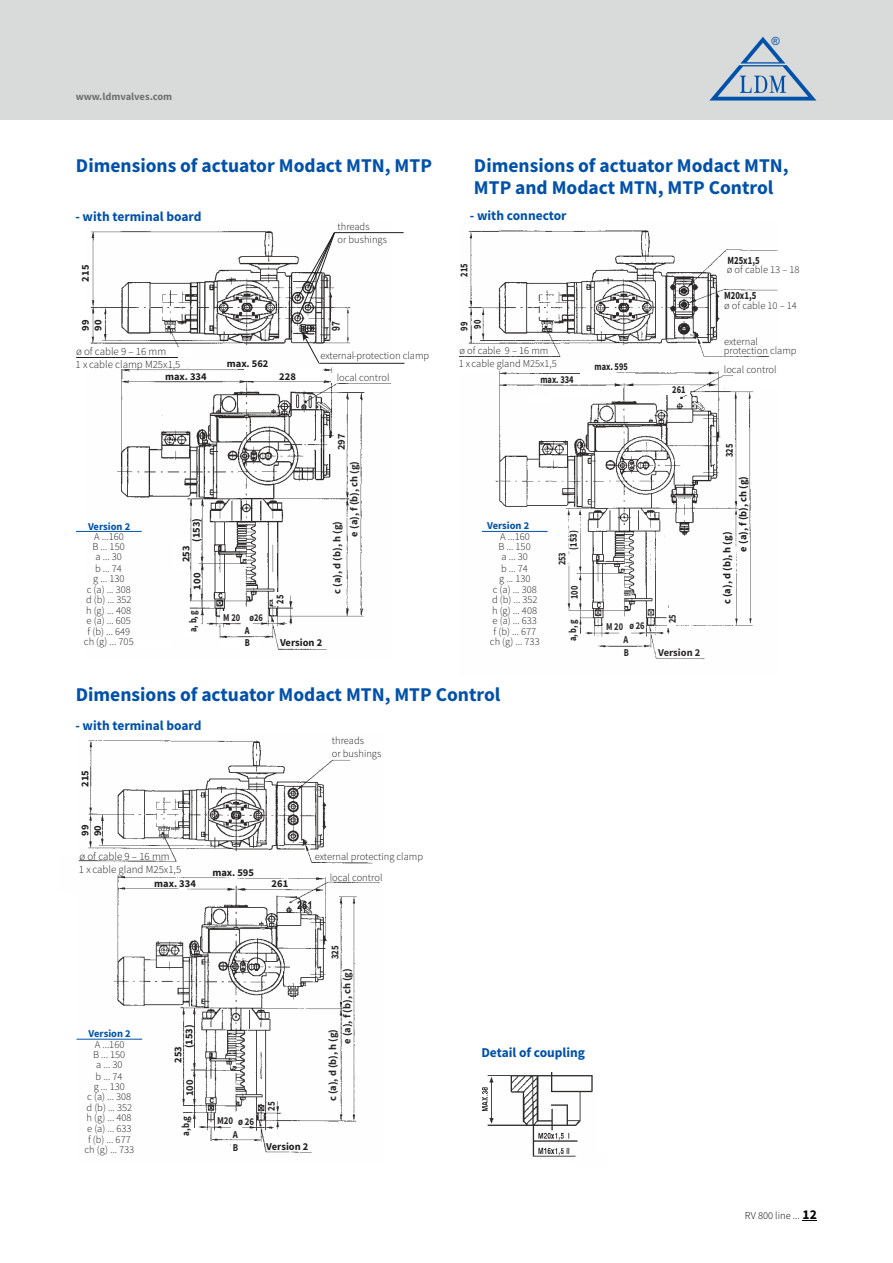
<style>
.page{position:relative;width:893px;height:1263px;background:#fff}
.page>*{position:absolute;margin:0;border:0;box-sizing:border-box;transform-origin:0 0}
.t1{font:700 19.5px/22px "Source Sans Pro";color:#0051aa}
.t2{font:700 13.5px "Source Sans Pro";color:#0051aa}
.t3{font:11.25px "Arial";color:#00208c}
.t4{font:300 10.95px "Source Sans Pro";color:#201f20}
.t5{font:700 10.95px "Source Sans Pro";color:#201f20;scale:.8 1}
.t6{font:700 10.95px "Arial";color:#201f20;scale:.85 1}
.t7{font:700 10.95px "Arial";color:#201f20;scale:.8 1}
.t8{font:300 10.5px/10.5px "Source Sans Pro";color:#231f20}
.t9{font:300 10.5px/8.7px "Source Sans Pro";color:#201f20}
.t10{font:700 10.5px/12.8px "Source Sans Pro";color:#201f20}
.t11{font:700 10.5px/17px "Source Sans Pro";color:#2b2a29}
.t12{font:700 10.5px/12.1px "Source Sans Pro";color:#201f20;scale:.8 1}
.t13{font:700 10.5px/14px "Source Sans Pro";color:#2b2a29;scale:.8 1}
.t14{font:700 10.5px "Source Sans Pro";color:#0051aa}
.t15{font:700 10.5px/12.3px "Source Sans Pro";color:#2b2a29;scale:.85 1}
.t16{font:700 10.5px "Source Sans Pro";color:#727271}
.t17{font:300 10.5px "Source Sans Pro";color:#000}
.s1{font-weight:700;font-size:13.5px}
</style>
<div class="page">
<img style="left:77px;top:740px;width:303px;height:413px">
<img style="left:85px;top:231px;width:305px;height:419px">
<img style="left:460px;top:230px;width:318px;height:430px">
<div style="left:0;top:0;width:893px;height:119px;background:#d9dada"></div>
<svg style="left:709px;top:37px;width:108px;height:64px"></svg>
<img style="left:482px;top:1072px;width:111px;height:85px">
<svg style="left:571px;top:1154px;width:22px;height:3px"></svg>
<div style="left:392px;top:362px;width:100px;height:10px;background:#fff"></div>
<svg style="left:302px;top:332px;width:88px;height:32px"></svg>
<div style="left:121px;top:640px;width:49px;height:9px;background:#fff"></div>
<div style="left:220px;top:611px;width:21px;height:12px;background:#fff"></div>
<div style="left:327px;top:439px;width:12px;height:15px;background:#fff"></div>
<div style="left:221px;top:638px;width:38px;height:9px;background:#fff"></div>
<div style="left:183px;top:610px;width:11px;height:27px;background:#fff"></div>
<div style="left:173px;top:541px;width:11px;height:28px;background:#fff"></div>
<div style="left:331px;top:312px;width:9px;height:29px;background:#fff"></div>
<div style="left:244px;top:369px;width:79px;height:11px;background:#fff"></div>
<div style="left:137px;top:372px;width:77px;height:9px;background:#fff"></div>
<div style="left:273px;top:592px;width:10px;height:14px;background:#fff"></div>
<svg style="left:297px;top:232px;width:107px;height:87px"></svg>
<div style="left:76px;top:359px;width:101px;height:9px;background:#fff"></div>
<div style="left:89px;top:347px;width:101px;height:9px;background:#fff"></div>
<div style="left:331px;top:373px;width:67px;height:9px;background:#fff"></div>
<div style="left:46px;top:347px;width:126px;height:11px;background:#fff"></div>
<hr style="left:76px;top:357px;width:102px;height:1px;background:#201f20">
<svg style="left:319px;top:359px;width:86px;height:7px"></svg>
<hr style="left:319px;top:363px;width:85px;height:1px;background:#201f20">
<div style="left:530px;top:396px;width:21px;height:6px;background:#fff"></div>
<hr style="left:482px;top:531px;width:66px;height:1px;background:#0051aa">
<div style="left:733px;top:376px;width:71px;height:11px;background:#fff"></div>
<div style="left:580px;top:374px;width:55px;height:9px;background:#fff"></div>
<div style="left:660px;top:385px;width:30px;height:10px;background:#fff"></div>
<div style="left:548px;top:386px;width:44px;height:9px;background:#fff"></div>
<div style="left:667px;top:609px;width:9px;height:19px;background:#fff"></div>
<hr style="left:76px;top:531px;width:66px;height:1px;background:#0051aa">
<hr style="left:77px;top:1039px;width:65px;height:1px;background:#0051aa">
<svg style="left:802px;top:1220px;width:15px;height:1px"></svg>
<p class="t16" style="left:76px;top:92px;width:98px">www.ldmvalves.com</p>
<h1 class="t1" style="left:76px;top:156px;width:357px">Dimensions of actuator Modact MTN, MTP</h1>
<p class="t2" style="left:75px;top:211px;width:128px">- with terminal board</p>
<p class="t9" style="left:337px;top:223px;width:34px">threads</p>
<p class="t9" style="left:338px;top:236px;width:51px">or bushings</p>
<p class="t10" style="left:80px;top:281px;width:18px;rotate:-90deg">215</p>
<p class="t10" style="left:80px;top:331px;width:13px;rotate:-90deg">99<br>90</p>
<p class="t7" style="left:332px;top:331px;width:14px;rotate:-90deg">97</p>
<p class="t4" style="left:76px;top:347px;width:92px">ø of cable 9 – 16 mm</p>
<p class="t4" style="left:76px;top:360px;width:106px">1 x cable clamp M25x1,5</p>
<p class="t10" style="left:227px;top:358px;width:43px">max. 562</p>
<p class="t9" style="left:320px;top:352px;width:110px">external protection clamp</p>
<p class="t10" style="left:165px;top:371px;width:43px">max. 334</p>
<p class="t10" style="left:279px;top:371px;width:18px">228</p>
<p class="t9" style="left:337px;top:374px;width:54px">local control</p>
<p class="t14" style="left:88px;top:522px;width:44px">Version 2</p>
<p class="t8" style="left:92px;top:532px;width:34px">A ...160<br>B ... 150</p>
<p class="t8" style="left:84px;top:574px;width:51px;text-align:center">g ... 130<br>c (a) ... 308 d (b) ... 352 h (g) ... 408 e (a) ... 605 f (b) ... 649 ch (g) ... 705</p>
<p class="t8" style="left:96px;top:552px;width:28px">a ... 30</p>
<p class="t8" style="left:95px;top:564px;width:28px">b ... 74</p>
<p class="t10" style="left:191px;top:542px;width:25px;rotate:-90deg">(153)</p>
<p class="t10" style="left:180px;top:562px;width:18px;rotate:-90deg">253</p>
<p class="t10" style="left:192px;top:589px;width:18px;rotate:-90deg">100</p>
<p class="t13" style="left:187px;top:632px;width:29px;rotate:-90deg">a, b, g</p>
<p class="t13" style="left:223px;top:611px;width:51px">M 20 ø26</p>
<p class="t12" style="left:245px;top:625px;width:8px">A<br>B</p>
<p class="t12" style="left:275px;top:604px;width:13px;rotate:-90deg">25</p>
<p class="t11" style="left:334px;top:450px;width:18px;rotate:-90deg">297</p>
<p class="t11" style="left:329px;top:536px;width:77px;text-indent:-57px;rotate:-90deg">c (a), d (b), h (g)<br>e (a), f (b), ch (g)</p>
<p class="t10" style="left:280px;top:637px;width:44px">Version 2</p>
<p class="t3" style="left:774px;top:37px;width:10px">®</p>
<h1 class="t1" style="left:474px;top:156px;width:316px">Dimensions of actuator Modact MTN,<br>MTP and Modact MTN, MTP Control</h1>
<p class="t2" style="left:470px;top:210px;width:98px">- with connector</p>
<p class="t12" style="left:459px;top:277px;width:18px;rotate:-90deg">215</p>
<p class="t12" style="left:458px;top:331px;width:15px;line-height:13.4px;rotate:-90deg">99<br>90</p>
<p class="t9" style="left:460px;top:347px;width:90px">ø of cable 9 – 16 mm</p>
<p class="t9" style="left:459px;top:360px;width:100px">1 x cable gland M25x1,5</p>
<p class="t12" style="left:540px;top:374px;width:43px">max. 334</p>
<p class="t12" style="left:595px;top:362px;width:43px">max. 595</p>
<p class="t12" style="left:672px;top:384px;width:18px">261</p>
<p class="t14" style="left:487px;top:521px;width:44px">Version 2</p>
<p class="t8" style="left:498px;top:532px;width:34px">A ...160<br>B ... 150</p>
<p class="t8" style="left:490px;top:574px;width:51px;text-align:center">g ... 130<br>c (a) ... 308 d (b) ... 352 h (g) ... 408 e (a) ... 633 f (b) ... 677 ch (g) ... 733</p>
<p class="t8" style="left:502px;top:552px;width:28px">a ... 30</p>
<p class="t8" style="left:501px;top:564px;width:28px">b ... 74</p>
<p class="t12" style="left:568px;top:550px;width:25px;rotate:-90deg">(153)</p>
<p class="t13" style="left:568px;top:599px;width:18px;rotate:-90deg">100</p>
<p class="t13" style="left:556px;top:565px;width:18px;rotate:-90deg">253</p>
<p class="t13" style="left:567px;top:641px;width:29px;rotate:-90deg">a, b, g</p>
<p class="t13" style="left:629px;top:620px;width:21px">ø 26</p>
<p class="t13" style="left:606px;top:620px;width:23px">M 20</p>
<p class="t13" style="left:624px;top:633px;width:8px">A<br>B</p>
<p class="t13" style="left:666px;top:623px;width:13px;rotate:-90deg">25</p>
<p class="t11" style="left:658px;top:645px;width:44px">Version 2</p>
<p class="t5" style="left:727px;top:255px;width:42px">M25x1,5</p>
<p class="t5" style="left:724px;top:291px;width:42px">M20x1,5</p>
<p class="t9" style="left:727px;top:266px;width:74px">ø of cable 13 – 18</p>
<p class="t9" style="left:724px;top:302px;width:74px">ø of cable 10 – 14</p>
<p class="t9" style="left:724px;top:338px;width:74px">external protection clamp</p>
<p class="t9" style="left:724px;top:366px;width:54px">local control</p>
<p class="t12" style="left:724px;top:457px;width:18px;rotate:-90deg">325</p>
<p class="t10" style="left:720px;top:551px;width:77px;line-height:15.9px;text-indent:-53px;rotate:-90deg">c (a), d (b), h (g)<br>e (a), f (b), ch (g)</p>
<h1 class="t1" style="left:76px;top:685px;width:426px">Dimensions of actuator Modact MTN, MTP Control</h1>
<p class="t2" style="left:75px;top:720px;width:128px">- with terminal board</p>
<p class="t10" style="left:79px;top:787px;width:18px;rotate:-90deg">215</p>
<p class="t9" style="left:332px;top:737px;width:34px">threads</p>
<p class="t9" style="left:332px;top:750px;width:51px">or bushings</p>
<p class="t10" style="left:79px;top:836px;width:13px;rotate:-90deg">99<br>90</p>
<p class="t4" style="left:79px;top:851px;width:92px">ø of cable 9 – 16 mm</p>
<p class="t4" style="left:79px;top:864px;width:104px">1 x cable gland M25x1,5</p>
<p class="t10" style="left:212px;top:867px;width:43px">max. 595</p>
<p class="t10" style="left:154px;top:878px;width:43px">max. 334</p>
<p class="t10" style="left:272px;top:878px;width:18px">261</p>
<p class="t9" style="left:315px;top:853px;width:110px">external protecting clamp</p>
<p class="t6" style="left:297px;top:901px;width:20px">261</p>
<p class="t9" style="left:330px;top:873px;width:54px">local control</p>
<p class="t15" style="left:330px;top:959px;width:18px;rotate:-90deg">325</p>
<p class="t14" style="left:89px;top:1029px;width:44px">Version 2</p>
<p class="t8" style="left:93px;top:1040px;width:34px">A ...160<br>B ... 150</p>
<p class="t8" style="left:85px;top:1082px;width:51px;text-align:center">g ... 130<br>c (a) ... 308 d (b) ... 352 h (g) ... 408 e (a) ... 633 f (b) ... 677 ch (g) ... 733</p>
<p class="t8" style="left:96px;top:1060px;width:28px">a ... 30</p>
<p class="t8" style="left:96px;top:1072px;width:28px">b ... 74</p>
<p class="t10" style="left:183px;top:1048px;width:25px;rotate:-90deg">(153)</p>
<p class="t10" style="left:172px;top:1063px;width:18px;rotate:-90deg">253</p>
<p class="t11" style="left:182px;top:1096px;width:18px;rotate:-90deg">100</p>
<p class="t15" style="left:180px;top:1136px;width:25px;rotate:-90deg">a,b,g</p>
<p class="t15" style="left:217px;top:1116px;width:45px">M20 ø 26</p>
<p class="t15" style="left:233px;top:1129px;width:8px">A<br>B</p>
<p class="t15" style="left:266px;top:1111px;width:13px;rotate:-90deg">25</p>
<p class="t10" style="left:266px;top:1141px;width:44px">Version 2</p>
<p class="t11" style="left:326px;top:1044px;width:77px;line-height:14.2px;text-indent:-58px;rotate:-90deg">c (a), d (b), h (g)<br>e (a), f (b), ch (g)</p>
<p class="t2" style="left:481px;top:1047px;width:105px">Detail of coupling</p>
<p class="t17" style="left:745px;top:1211px;width:73px">RV 800 line ... <span class="s1">12</span></p>
</div>
